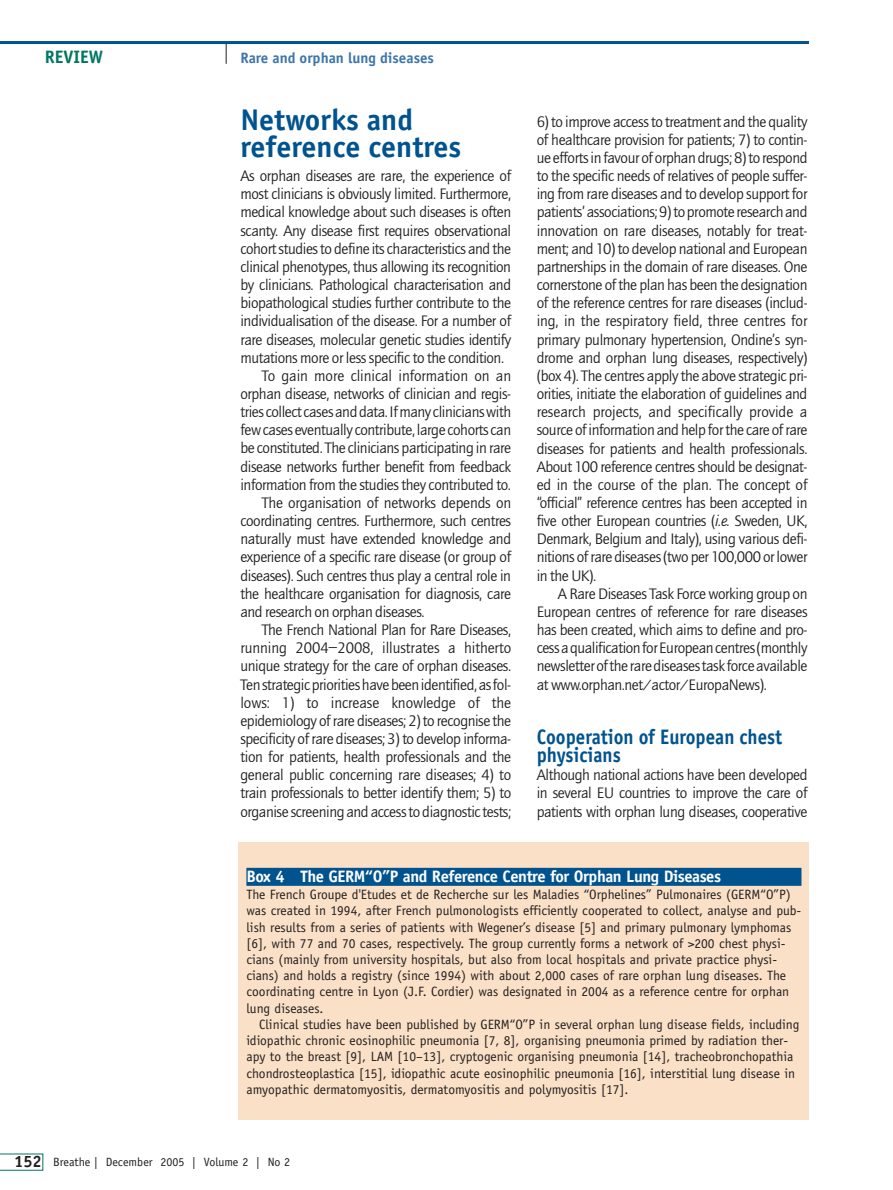
<style>
.page{position:relative;width:893px;height:1190px;background:#fff}
.page>*{position:absolute;margin:0;border:0;box-sizing:border-box;transform-origin:0 0}
.t1{font:700 30px/27px "Officina Sans";color:#00538e}
.t2{font:700 21px/18.1px "Officina Sans";color:#00538e;scale:.9 1}
.t3{font:700 18px "Officina Sans";color:#007663}
.t4{font:700 16.5px "Officina Sans";letter-spacing:-.03em;color:#fff}
.t5{font:15.75px/18.1px "Quay";letter-spacing:-.025em;color:#231f1f;text-align:justify}
.t6{font:15.75px "Quay";letter-spacing:-.005em;color:#231f1f}
.t7{font:700 15px "Officina Sans";color:#3d76a9}
.t8{font:13.5px/16.2px "Officina Sans";color:#231f1f}
.t9{font:12px "Officina Sans";color:#231f1f}
.s1{font-family:"Quay Itlic"}
.s2{font-weight:700;font-size:16.5px}
</style>
<div class="page">
<svg style="left:226px;top:44px;width:1px;height:20px"></svg>
<svg style="left:0;top:1153px;width:43px;height:17px"></svg>
<hr style="left:0;top:41px;width:809px;height:3px;background:#00538e">
<div style="left:239px;top:842px;width:570px;height:277px;background:#fae0c6"></div>
<div style="left:246px;top:867px;width:555px;height:18px;background:#00538e"></div>
<p class="t3" style="left:45px;top:50px;width:60px">REVIEW</p>
<p class="t7" style="left:240px;top:52px;width:195px">Rare and orphan lung diseases</p>
<h1 class="t1" style="left:240px;top:108px;width:222px">Networks and reference centres</h1>
<p class="t5" style="left:240px;top:168px;width:272px">As orphan diseases are rare, the experience of</p>
<p class="t5" style="left:240px;top:186px;width:272px">most clinicians is obviously limited. Furthermore,</p>
<p class="t5" style="left:240px;top:204px;width:272px">medical knowledge about such diseases is often</p>
<p class="t5" style="left:240px;top:223px;width:272px">scanty. Any disease first requires observational</p>
<p class="t5" style="left:240px;top:241px;width:272px">cohort studies to define its characteristics and the</p>
<p class="t5" style="left:240px;top:259px;width:272px">clinical phenotypes, thus allowing its recognition</p>
<p class="t5" style="left:240px;top:277px;width:272px">by clinicians. Pathological characterisation and</p>
<p class="t5" style="left:240px;top:295px;width:272px">biopathological studies further contribute to the</p>
<p class="t5" style="left:240px;top:313px;width:272px">individualisation of the disease. For a number of</p>
<p class="t5" style="left:240px;top:332px;width:272px">rare diseases, molecular genetic studies identify</p>
<p class="t5" style="left:240px;top:350px;width:265px">mutations more or less specific to the condition.</p>
<p class="t6" style="left:262px;top:369px;width:251px">To gain more clinical information on an</p>
<p class="t5" style="left:240px;top:386px;width:272px">orphan disease, networks of clinician and regis-</p>
<p class="t5" style="left:240px;top:404px;width:272px">tries collect cases and data. If many clinicians with</p>
<p class="t5" style="left:240px;top:422px;width:272px">few cases eventually contribute, large cohorts can</p>
<p class="t5" style="left:240px;top:440px;width:272px">be constituted. The clinicians participating in rare</p>
<p class="t5" style="left:240px;top:459px;width:272px">disease networks further benefit from feedback</p>
<p class="t5" style="left:240px;top:477px;width:272px">information from the studies they contributed to.</p>
<p class="t5" style="left:262px;top:495px;width:251px">The organisation of networks depends on</p>
<p class="t5" style="left:240px;top:513px;width:272px">coordinating centres. Furthermore, such centres</p>
<p class="t5" style="left:240px;top:531px;width:272px">naturally must have extended knowledge and</p>
<p class="t5" style="left:240px;top:549px;width:272px">experience of a specific rare disease (or group of</p>
<p class="t5" style="left:240px;top:568px;width:272px">diseases). Such centres thus play a central role in</p>
<p class="t5" style="left:240px;top:586px;width:272px">the healthcare organisation for diagnosis, care</p>
<p class="t5" style="left:240px;top:604px;width:186px">and research on orphan diseases.</p>
<p class="t5" style="left:262px;top:622px;width:251px">The French National Plan for Rare Diseases,</p>
<p class="t6" style="left:240px;top:642px;width:272px">running 2004–2008, illustrates a hitherto</p>
<p class="t5" style="left:240px;top:658px;width:272px">unique strategy for the care of orphan diseases.</p>
<p class="t5" style="left:240px;top:676px;width:272px">Ten strategic priorities have been identified, as fol-</p>
<p class="t6" style="left:240px;top:696px;width:272px">lows: 1) to increase knowledge of the</p>
<p class="t5" style="left:240px;top:713px;width:272px">epidemiology of rare diseases; 2) to recognise the</p>
<p class="t5" style="left:240px;top:731px;width:272px">specificity of rare diseases; 3) to develop informa-</p>
<p class="t5" style="left:240px;top:749px;width:272px">tion for patients, health professionals and the</p>
<p class="t5" style="left:240px;top:767px;width:272px">general public concerning rare diseases; 4) to</p>
<p class="t5" style="left:240px;top:785px;width:272px">train professionals to better identify them; 5) to</p>
<p class="t5" style="left:240px;top:803px;width:272px">organise screening and access to diagnostic tests;</p>
<p class="t5" style="left:536px;top:114px;width:272px">6) to improve access to treatment and the quality of healthcare provision for patients; 7) to contin&shy;ue efforts in favour of orphan drugs; 8) to respond to the specific needs of relatives of people suffer&shy;ing from rare diseases and to develop support for patients’ associations; 9) to promote research and innovation on rare diseases, notably for treat&shy;ment; and 10) to develop national and European partnerships in the domain of rare diseases. One cornerstone of the plan has been the designation of the reference centres for rare diseases (includ&shy;ing, in the respiratory field, three centres for primary pulmonary hypertension, Ondine’s syn&shy;drome and orphan lung diseases, respectively) (box 4). The centres apply the above strategic pri&shy;orities, initiate the elaboration of guidelines and research projects, and specifically provide a source of information and help for the care of rare diseases for patients and health professionals.<br>About 100 reference centres should be designat&shy;ed in the course of the plan. The concept of “official” reference centres has been accepted in five other European countries (<span class="s1">i.e.</span> Sweden, UK, Denmark, Belgium and Italy), using various defi&shy;nitions of rare diseases (two per 100,000 or lower in the UK).</p>
<p class="t5" style="left:536px;top:586px;width:272px;text-indent:21px">A Rare Diseases Task Force working group on European centres of reference for rare diseases has been created, which aims to define and pro&shy;cess a qualification for European centres (monthly newsletter of the rare diseases task force available at www.orphan.net/actor/EuropaNews).</p>
<h2 class="t2" style="left:536px;top:729px;width:274px">Cooperation of European chest physicians</h2>
<p class="t5" style="left:536px;top:767px;width:272px">Although national actions have been developed in several EU countries to improve the care of patients with orphan lung diseases, cooperative</p>
<p class="t4" style="left:246px;top:869px;width:476px">Box 4 The GERM“O”P and Reference Centre for Orphan Lung Diseases</p>
<p class="t8" style="left:246px;top:887px;width:556px">The French Groupe d'Etudes et de Recherche sur les Maladies “Orphelines” Pulmonaires (GERM“O”P) was created in 1994, after French pulmonologists efficiently cooperated to collect, analyse and pub&shy;lish results from a series of patients with Wegener’s disease [5] and primary pulmonary lymphomas [6], with 77 and 70 cases, respectively. The group currently forms a network of &gt;200 chest physi&shy;cians (mainly from university hospitals, but also from local hospitals and private practice physi&shy;cians) and holds a registry (since 1994) with about 2,000 cases of rare orphan lung diseases. The coordinating centre in Lyon (J.F. Cordier) was designated in 2004 as a reference centre for orphan lung diseases.</p>
<p class="t8" style="left:246px;top:1017px;width:554px;text-indent:13px">Clinical studies have been published by GERM“O”P in several orphan lung disease fields, including idiopathic chronic eosinophilic pneumonia [7, 8], organising pneumonia primed by radiation ther&shy;apy to the breast [9], LAM [10–13], cryptogenic organising pneumonia [14], tracheobronchopathia chondrosteoplastica [15], idiopathic acute eosinophilic pneumonia [16], interstitial lung disease in amyopathic dermatomyositis, dermatomyositis and polymyositis [17].</p>
<p class="t9" style="left:14px;top:1157px;width:277px"><span class="s2">152</span> Breathe | December 2005 | Volume 2 | No 2</p>
</div>
